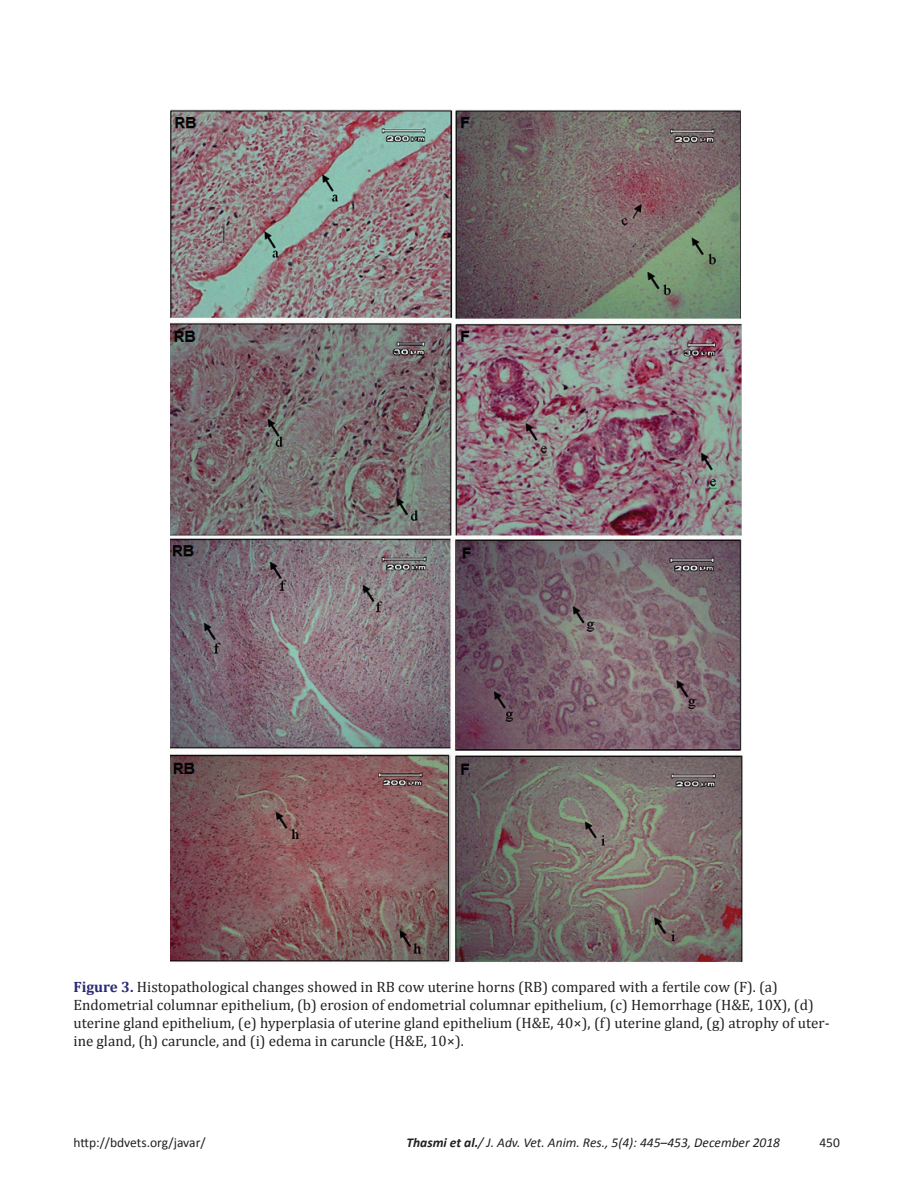
<style>
.page{position:relative;width:918px;height:1188px;background:#fff}
.page>*{position:absolute;margin:0;border:0;box-sizing:border-box;transform-origin:0 0}
.t1{font:15px/18px "Cambria";color:#231f20}
.t2{font:italic 13.5px "Calibri";color:#231f20}
.t3{font:13.5px "Calibri";color:#231f20}
.s1{font-weight:700;color:#292a73}
.s2{font-weight:700}
</style>
<div class="page">
<img style="left:170px;top:110px;width:573px;height:854px">
<p class="t1" style="left:74px;top:977px;width:758px"><span class="s1">Figure 3.</span> Histopathological changes showed in RB cow uterine horns (RB) compared with a fertile cow (F). (a)<br>Endometrial columnar epithelium, (b) erosion of endometrial columnar epithelium, (c) Hemorrhage (H&amp;E, 10X), (d) uterine gland epithelium, (e) hyperplasia of uterine gland epithelium (H&amp;E, 40×), (f) uterine gland, (g) atrophy of uter&shy;ine gland, (h) caruncle, and (i) edema in caruncle (H&amp;E, 10×).</p>
<p class="t3" style="left:74px;top:1134px;width:134px">http://bdvets.org/javar/</p>
<p class="t2" style="left:406px;top:1134px;width:375px"><span class="s2">Thasmi et al.</span>/ J. Adv. Vet. Anim. Res., 5(4): 445–453, December 2018</p>
<p class="t3" style="left:819px;top:1134px;width:22px">450</p>
</div>
